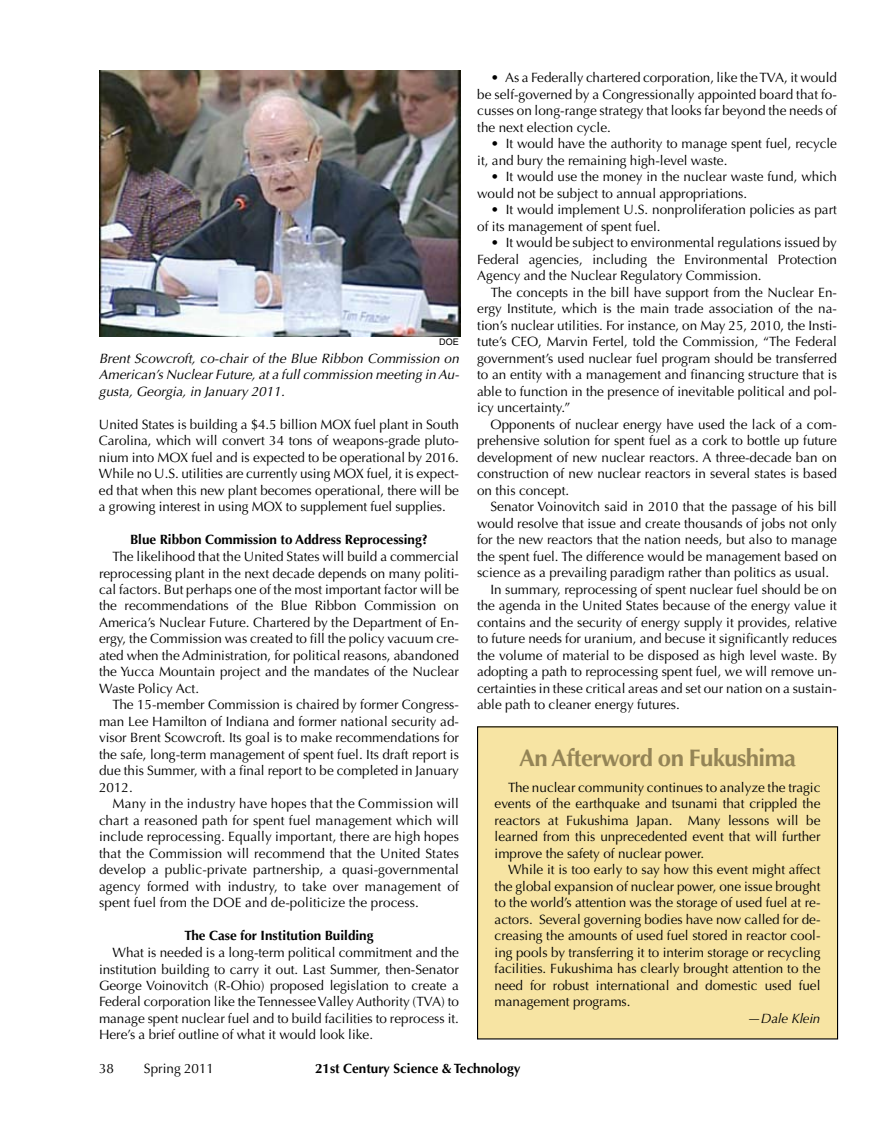
<style>
.page{position:relative;width:891px;height:1134px;background:#fff}
.page>*{position:absolute;margin:0;border:0;box-sizing:border-box;transform-origin:0 0}
.t1{font:700 24px "Optima";letter-spacing:-.025em;color:#948456}
.t2{font:13.5px/16.5px "Optima";color:#000;text-align:justify}
.t3{font:italic 13.5px/16.5px "Optima";color:#000;text-align:justify}
.t4{font:700 13.5px "Optima";color:#000}
.t5{font:italic 13.5px "Optima";color:#000}
.t6{font:9px "Helvetica";color:#000}
</style>
<div class="page">
<img style="left:99px;top:70px;width:362px;height:267px">
<div style="left:478px;top:727px;width:360px;height:312px;background:#f7e4a3"></div>
<div style="left:477px;top:726px;width:361px;height:314px;border:1px solid #000"></div>
<p class="t6" style="left:439px;top:337px;width:21px">DOE</p>
<p class="t3" style="left:99px;top:350px;width:362px">Brent Scowcroft, co-chair of the Blue Ribbon Commission on American’s Nuclear Future, at a full commission meeting in Au&shy;gusta, Georgia, in January 2011.</p>
<p class="t2" style="left:99px;top:416px;width:362px">United States is building a $4.5 billion MOX fuel plant in South Carolina, which will convert 34 tons of weapons-grade pluto&shy;nium into MOX fuel and is expected to be operational by 2016.<br>While no U.S. utilities are currently using MOX fuel, it is expect&shy;ed that when this new plant becomes operational, there will be a growing interest in using MOX to supplement fuel supplies.</p>
<p class="t4" style="left:130px;top:532px;width:299px">Blue Ribbon Commission to Address Reprocessing?</p>
<p class="t2" style="left:99px;top:548px;width:362px;text-indent:14px">The likelihood that the United States will build a commercial reprocessing plant in the next decade depends on many politi&shy;cal factors. But perhaps one of the most important factor will be the recommendations of the Blue Ribbon Commission on America’s Nuclear Future. Chartered by the Department of En&shy;ergy, the Commission was created to fill the policy vacuum cre&shy;ated when the Administration, for political reasons, abandoned the Yucca Mountain project and the mandates of the Nuclear Waste Policy Act.</p>
<p class="t2" style="left:99px;top:697px;width:362px;text-indent:14px">The 15-member Commission is chaired by former Congress&shy;man Lee Hamilton of Indiana and former national security ad&shy;visor Brent Scowcroft. Its goal is to make recommendations for the safe, long-term management of spent fuel. Its draft report is due this Summer, with a final report to be completed in January 2012.</p>
<p class="t2" style="left:99px;top:796px;width:362px;text-indent:14px">Many in the industry have hopes that the Commission will chart a reasoned path for spent fuel management which will include reprocessing. Equally important, there are high hopes that the Commission will recommend that the United States develop a public-private partnership, a quasi-governmental agency formed with industry, to take over management of spent fuel from the DOE and de-politicize the process.</p>
<p class="t4" style="left:184px;top:928px;width:191px">The Case for Institution Building</p>
<p class="t2" style="left:99px;top:944px;width:362px;text-indent:14px">What is needed is a long-term political commitment and the institution building to carry it out. Last Summer, then-Senator George Voinovitch (R-Ohio) proposed legislation to create a Federal corporation like the Tennessee Valley Authority (TVA) to manage spent nuclear fuel and to build facilities to reprocess it.<br>Here’s a brief outline of what it would look like.</p>
<p class="t2" style="left:477px;top:70px;width:361px;text-indent:14px">• As a Federally chartered corporation, like the TVA, it would be self-governed by a Congressionally appointed board that fo&shy;cusses on long-range strategy that looks far beyond the needs of the next election cycle.</p>
<p class="t2" style="left:477px;top:136px;width:361px;text-indent:13px">• It would have the authority to manage spent fuel, recycle it, and bury the remaining high-level waste.</p>
<p class="t2" style="left:477px;top:169px;width:361px;text-indent:14px">• It would use the money in the nuclear waste fund, which would not be subject to annual appropriations.</p>
<p class="t2" style="left:477px;top:202px;width:361px;text-indent:14px">• It would implement U.S. nonproliferation policies as part of its management of spent fuel.</p>
<p class="t2" style="left:477px;top:235px;width:361px;text-indent:14px">• It would be subject to environmental regulations issued by Federal agencies, including the Environmental Protection Agency and the Nuclear Regulatory Commission.</p>
<p class="t2" style="left:477px;top:284px;width:362px;text-indent:14px">The concepts in the bill have support from the Nuclear En&shy;ergy Institute, which is the main trade association of the na&shy;tion’s nuclear utilities. For instance, on May 25, 2010, the Insti&shy;tute’s CEO, Marvin Fertel, told the Commission, “The Federal government’s used nuclear fuel program should be transferred to an entity with a management and financing structure that is able to function in the presence of inevitable political and pol&shy;icy uncertainty.”</p>
<p class="t2" style="left:477px;top:416px;width:362px;text-indent:14px">Opponents of nuclear energy have used the lack of a com&shy;prehensive solution for spent fuel as a cork to bottle up future development of new nuclear reactors. A three-decade ban on construction of new nuclear reactors in several states is based on this concept.</p>
<p class="t2" style="left:491px;top:499px;width:348px">Senator Voinovitch said in 2010 that the passage of his bill</p>
<p class="t2" style="left:477px;top:515px;width:361px">would resolve that issue and create thousands of jobs not only</p>
<p class="t2" style="left:477px;top:532px;width:361px">for the new reactors that the nation needs, but also to manage</p>
<p class="t2" style="left:477px;top:548px;width:362px">the spent fuel. The difference would be management based on</p>
<p class="t2" style="left:477px;top:565px;width:354px">science as a prevailing paradigm rather than politics as usual.</p>
<p class="t2" style="left:491px;top:581px;width:348px">In summary, reprocessing of spent nuclear fuel should be on</p>
<p class="t2" style="left:477px;top:598px;width:361px">the agenda in the United States because of the energy value it</p>
<p class="t2" style="left:477px;top:614px;width:362px">contains and the security of energy supply it provides, relative</p>
<p class="t2" style="left:477px;top:631px;width:362px">to future needs for uranium, and becuse it significantly reduces</p>
<p class="t2" style="left:477px;top:647px;width:362px">the volume of material to be disposed as high level waste. By</p>
<p class="t2" style="left:477px;top:664px;width:362px">adopting a path to reprocessing spent fuel, we will remove un-</p>
<p class="t2" style="left:477px;top:680px;width:362px">certainties in these critical areas and set our nation on a sustain-</p>
<p class="t2" style="left:477px;top:697px;width:204px">able path to cleaner energy futures.</p>
<h1 class="t1" style="left:519px;top:744px;width:279px">An Afterword on Fukushima</h1>
<p class="t2" style="left:495px;top:779px;width:327px;text-indent:14px">The nuclear community continues to analyze the tragic events of the earthquake and tsunami that crippled the reactors at Fukushima Japan. Many lessons will be learned from this unprecedented event that will further improve the safety of nuclear power.</p>
<p class="t2" style="left:495px;top:862px;width:327px;text-indent:14px">While it is too early to say how this event might affect the global expansion of nuclear power, one issue brought to the world’s attention was the storage of used fuel at re&shy;actors. Several governing bodies have now called for de&shy;creasing the amounts of used fuel stored in reactor cool&shy;ing pools by transferring it to interim storage or recycling facilities. Fukushima has clearly brought attention to the need for robust international and domestic used fuel management programs.</p>
<p class="t5" style="left:747px;top:1010px;width:75px">—Dale Klein</p>
<p class="t2" style="left:99px;top:1060px;width:17px">38</p>
<p class="t2" style="left:144px;top:1060px;width:72px">Spring 2011</p>
<p class="t4" style="left:315px;top:1060px;width:207px">21st Century Science &amp; Technology</p>
</div>
